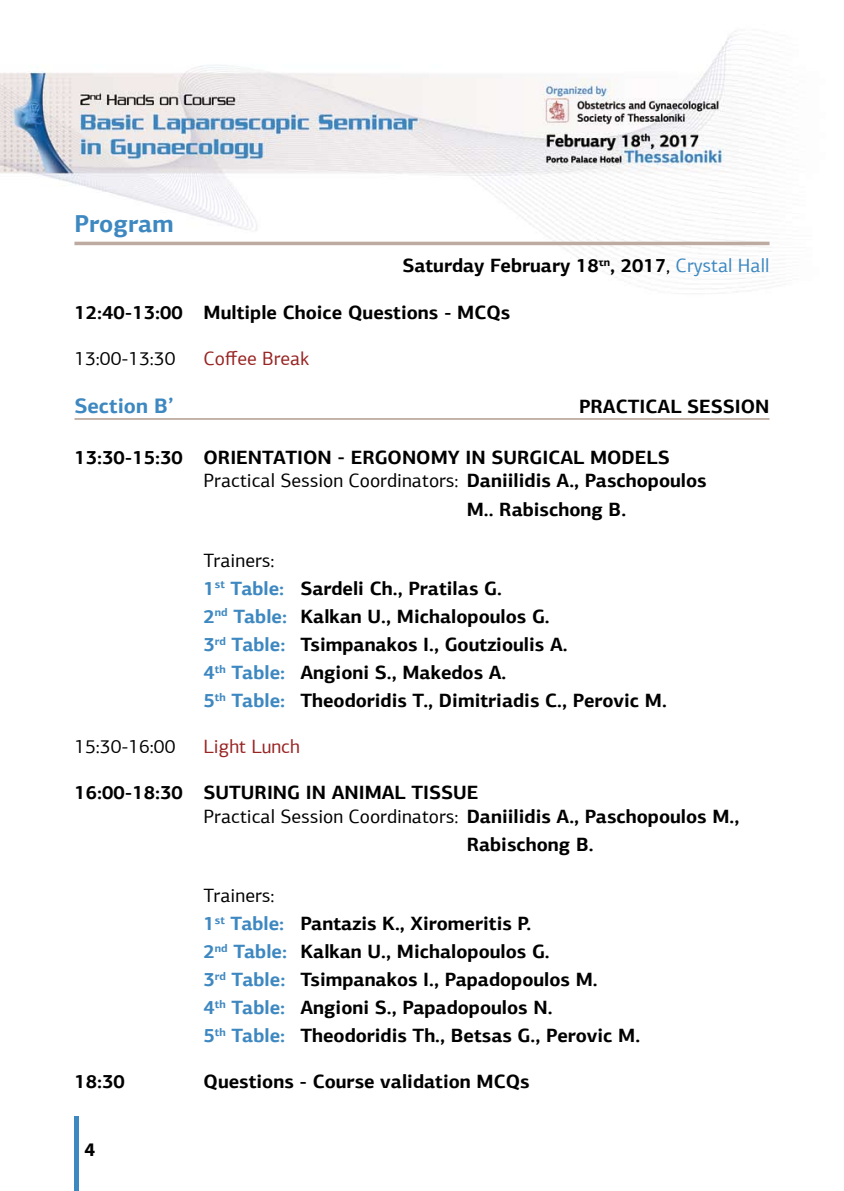
<style>
.page{position:relative;width:844px;height:1191px;background:#fff}
.page>*{position:absolute;margin:0;border:0;box-sizing:border-box;transform-origin:0 0}
.t1{font:700 24.5px "PF Agora Sans Pro";color:#3e88c1}
.t2{font:700 21px "PF Agora Sans Pro";color:#3e88c1}
.t3{font:700 19.25px/28px "PF Agora Sans Pro";color:#000}
.t4{font:19.25px "PF Agora Sans Pro";color:#000}
.t5{font:19.25px "PF Agora Sans Pro";color:#982422}
.t6{font:700 19.25px "Myriad Pro";color:#000}
.s1{font-weight:400}
.s2{font-weight:400;color:#3e88c1}
.s3{color:#3e88c1}
</style>
<div class="page">
<img style="left:0;top:31px;width:779px;height:263px">
<div style="left:74px;top:1116px;width:5px;height:75px;background:#3e88c1"></div>
<hr style="left:74px;top:242px;width:695px;height:3px;background:#bdaaa0">
<hr style="left:74px;top:418px;width:695px;height:2px;background:#bdaaa0">
<p class="t1" style="left:74px;top:208px;width:101px">Program</p>
<p class="t3" style="left:402px;top:252px;width:368px">Saturday February 18<sup>τη</sup>, 2017<span class="s1">,</span> <span class="s2">Crystal Hall</span></p>
<p class="t3" style="left:74px;top:298px;width:437px">12:40-13:00 Multiple Choice Questions - MCQs</p>
<p class="t4" style="left:74px;top:347px;width:102px">13:00-13:30</p>
<p class="t5" style="left:203px;top:347px;width:107px">Coffee Break</p>
<p class="t2" style="left:74px;top:392px;width:100px">Section B’</p>
<p class="t3" style="left:579px;top:392px;width:192px">PRACTICAL SESSION</p>
<p class="t3" style="left:203px;top:446px;width:504px;line-height:23.1px;text-indent:-129px">13:30-15:30 ORIENTATION - ERGONOMY IN SURGICAL MODELS<br><span class="s1">Practical Session Coordinators:</span> Daniilidis A., Paschopoulos</p>
<p class="t3" style="left:466px;top:495px;width:161px">M.. Rabischong B.</p>
<p class="t3" style="left:203px;top:546px;width:465px"><span class="s1">Trainers:<br></span><span class="s3">1</span><sup>st</sup> <span class="s3">Table:</span> Sardeli Ch., Pratilas G.<br><span class="s3">2</span><sup>nd</sup> <span class="s3">Table:</span> Kalkan U., Michalopoulos G.<br><span class="s3">3</span><sup>rd</sup> <span class="s3">Table:</span> Tsimpanakos I., Goutzioulis A.<br><span class="s3">4</span><sup>th</sup> <span class="s3">Table:</span> Αngioni S., Makedos A.<br><span class="s3">5</span><sup>th</sup> <span class="s3">Table:</span> Theodoridis T., Dimitriadis C., Perovic M.</p>
<p class="t4" style="left:74px;top:735px;width:102px">15:30-16:00</p>
<p class="t5" style="left:203px;top:735px;width:98px">Light Lunch</p>
<p class="t3" style="left:203px;top:781px;width:537px;line-height:23.1px;text-indent:-129px">16:00-18:30 SUTURING IN ANIMAL TISSUE<br><span class="s1">Practical Session Coordinators:</span> Daniilidis A., Paschopoulos M.,</p>
<p class="t3" style="left:466px;top:830px;width:128px">Rabischong B.</p>
<p class="t3" style="left:203px;top:881px;width:438px"><span class="s1">Trainers:<br></span><span class="s3">1</span><sup>st</sup> <span class="s3">Table:</span> Pantazis K., Xiromeritis P.<br><span class="s3">2</span><sup>nd</sup> <span class="s3">Table:</span> Kalkan U., Michalopoulos G.<br><span class="s3">3</span><sup>rd</sup> <span class="s3">Table:</span> Tsimpanakos I., Papadopoulos M.<br><span class="s3">4</span><sup>th</sup> <span class="s3">Table:</span> Αngioni S., Papadopoulos Ν.<br><span class="s3">5</span><sup>th</sup> <span class="s3">Table:</span> Theodoridis Th., Betsas G., Perovic M.</p>
<p class="t3" style="left:74px;top:1067px;width:52px">18:30</p>
<p class="t3" style="left:203px;top:1067px;width:327px">Questions - Course validation MCQs</p>
<p class="t6" style="left:84px;top:1136px;width:12px">4</p>
</div>
